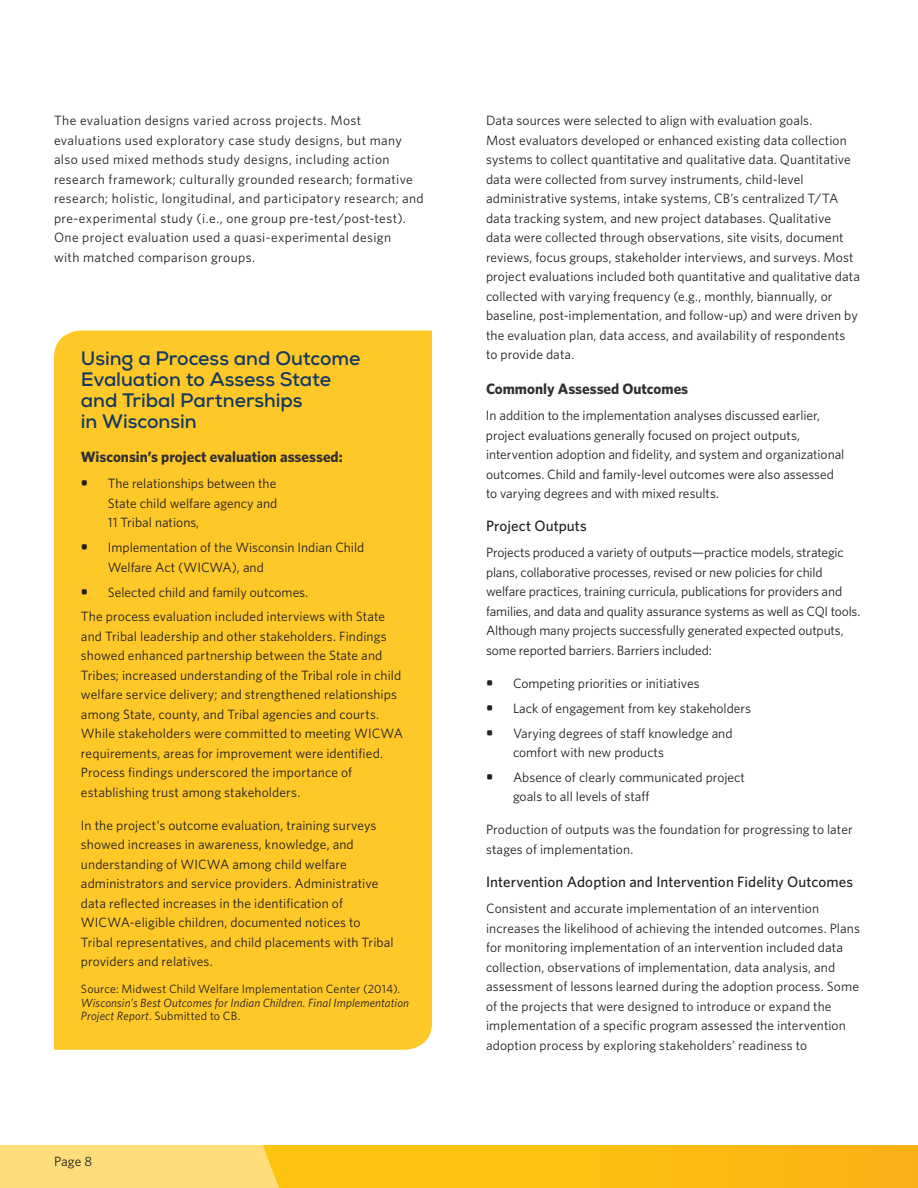
<style>
.page{position:relative;width:918px;height:1188px;background:#fff}
.page>*{position:absolute;margin:0;border:0;box-sizing:border-box;transform-origin:0 0}
.t1{font:700 19.5px/21px "Nexa";letter-spacing:-.005em;color:#153a60}
.t2{font:500 15px "Whitney";letter-spacing:.005em;color:#231f20}
.t3{font:700 15px "Whitney";color:#312f30}
.t4{font:13.5px/19.5px "Whitney";letter-spacing:.005em;color:#231f20}
.t5{font:13.5px/19.5px "Whitney";letter-spacing:.03em;color:#231f20}
.t6{font:13.5px "Whitney";letter-spacing:.025em;color:#231f20}
.t7{font:italic 12px/13.5px "Whitney";letter-spacing:.01em;color:#231f20}
.s1{font-weight:700;font-size:15px}
.s2{font-style:normal}
</style>
<div class="page">
<div style="left:0;top:1146px;width:918px;height:42px;background:linear-gradient(to bottom,#fdbd12,#fdbd12)"></div>
<div style="left:0;top:1145px;width:287px;height:43px;background:#fedd7a"></div>
<div style="left:54px;top:330px;width:378px;height:720px;background:#fec828"></div>
<p class="t6" style="left:54px;top:112px;width:309px">The evaluation designs varied across projects. Most</p>
<p class="t5" style="left:54px;top:130px;width:371px">evaluations used exploratory case study designs, but many also used mixed methods study designs, including action research framework; culturally grounded research; formative research; holistic, longitudinal, and participatory research; and pre-experimental study (i.e., one group pre-test/post-test).<br>One project evaluation used a quasi-experimental design<br>with matched comparison groups.</p>
<p class="t1" style="left:81px;top:347px;width:281px">Using a Process and Outcome<br>Evaluation to Assess State and Tribal Partnerships<br>in Wisconsin</p>
<p class="t3" style="left:81px;top:447px;width:263px">Wisconsin’s project evaluation assessed:</p>
<p class="t4" style="left:108px;top:474px;width:171px;text-align:justify;text-indent:-27px"><span class="s1">•</span> The relationships between the State child welfare agency and 11 Tribal nations,</p>
<p class="t4" style="left:108px;top:537px;width:258px;text-indent:-27px"><span class="s1">•</span> Implementation of the Wisconsin Indian Child<br>Welfare Act (WICWA), and</p>
<p class="t4" style="left:81px;top:582px;width:229px"><span class="s1">•</span> Selected child and family outcomes.</p>
<p class="t4" style="left:81px;top:607px;width:324px">The process evaluation included interviews with State and Tribal leadership and other stakeholders. Findings showed enhanced partnership between the State and Tribes; increased understanding of the Tribal role in child welfare service delivery; and strengthened relationships among State, county, and Tribal agencies and courts.<br>While stakeholders were committed to meeting WICWA requirements, areas for improvement were identified.<br>Process findings underscored the importance of establishing trust among stakeholders.</p>
<p class="t4" style="left:81px;top:815px;width:314px">In the project’s outcome evaluation, training surveys showed increases in awareness, knowledge, and understanding of WICWA among child welfare administrators and service providers. Administrative data reflected increases in the identification of WICWA-eligible children, documented notices to Tribal representatives, and child placements with Tribal providers and relatives.</p>
<p class="t7" style="left:81px;top:982px;width:330px"><span class="s2">Source: Midwest Child Welfare Implementation Center (2014).<br></span>Wisconsin’s Best Outcomes for Indian Children. Final Implementation<br>Project Report<span class="s2">. Submitted to CB.</span></p>
<p class="t4" style="left:54px;top:1152px;width:40px">Page 8</p>
<p class="t4" style="left:486px;top:111px;width:328px">Data sources were selected to align with evaluation goals.</p>
<p class="t4" style="left:486px;top:130px;width:376px">Most evaluators developed or enhanced existing data collection systems to collect quantitative and qualitative data. Quantitative data were collected from survey instruments, child-level administrative systems, intake systems, CB’s centralized T/TA data tracking system, and new project databases. Qualitative<br>data were collected through observations, site visits, document reviews, focus groups, stakeholder interviews, and surveys. Most project evaluations included both quantitative and qualitative data collected with varying frequency (e.g., monthly, biannually, or baseline, post-implementation, and follow-up) and were driven by the evaluation plan, data access, and availability of respondents to provide data.</p>
<h3 class="t3" style="left:486px;top:379px;width:204px">Commonly Assessed Outcomes</h3>
<p class="t4" style="left:486px;top:405px;width:360px">In addition to the implementation analyses discussed earlier, project evaluations generally focused on project outputs, intervention adoption and fidelity, and system and organizational outcomes. Child and family-level outcomes were also assessed to varying degrees and with mixed results.</p>
<h4 class="t2" style="left:486px;top:516px;width:102px">Project Outputs</h4>
<p class="t4" style="left:486px;top:543px;width:376px">Projects produced a variety of outputs—practice models, strategic plans, collaborative processes, revised or new policies for child welfare practices, training curricula, publications for providers and families, and data and quality assurance systems as well as CQI tools.<br>Although many projects successfully generated expected outputs, some reported barriers. Barriers included:</p>
<p class="t4" style="left:486px;top:673px;width:215px"><span class="s1">•</span> Competing priorities or initiatives</p>
<p class="t4" style="left:486px;top:698px;width:267px"><span class="s1">•</span> Lack of engagement from key stakeholders</p>
<p class="t4" style="left:513px;top:723px;width:221px;text-indent:-27px"><span class="s1">•</span> Varying degrees of staff knowledge and comfort with new products</p>
<p class="t4" style="left:513px;top:767px;width:233px;text-indent:-27px"><span class="s1">•</span> Absence of clearly communicated project goals to all levels of staff</p>
<p class="t4" style="left:486px;top:820px;width:368px">Production of outputs was the foundation for progressing to later stages of implementation.</p>
<h4 class="t2" style="left:486px;top:872px;width:369px">Intervention Adoption and Intervention Fidelity Outcomes</h4>
<p class="t4" style="left:486px;top:898px;width:375px">Consistent and accurate implementation of an intervention increases the likelihood of achieving the intended outcomes. Plans for monitoring implementation of an intervention included data collection, observations of implementation, data analysis, and assessment of lessons learned during the adoption process. Some of the projects that were designed to introduce or expand the implementation of a specific program assessed the intervention adoption process by exploring stakeholders’ readiness to</p>
</div>
